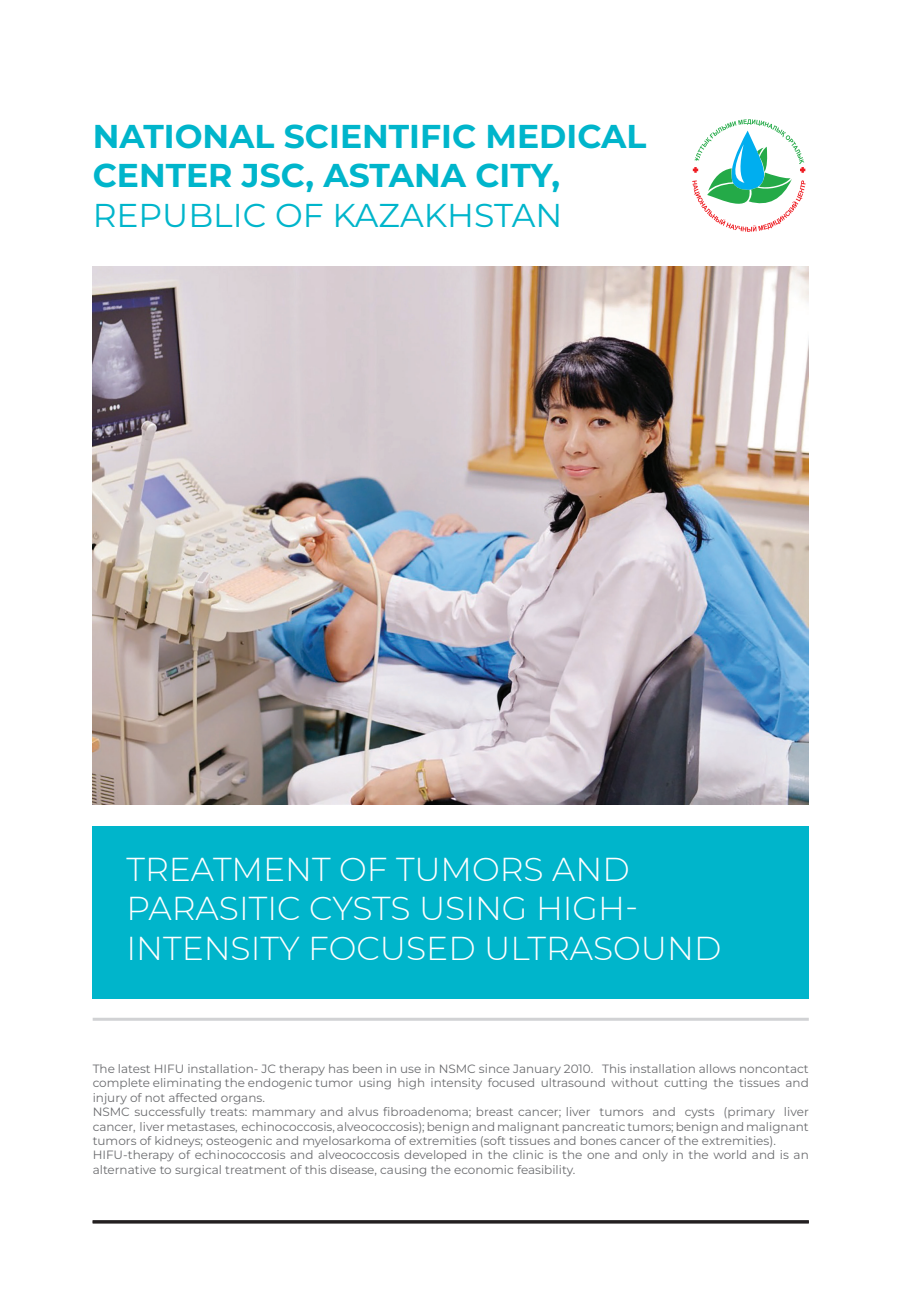
<style>
.page{position:relative;width:915px;height:1306px;background:#fff}
.page>*{position:absolute;margin:0;border:0;box-sizing:border-box;transform-origin:0 0}
.t1{font:300 33px/39.6px "Montserrat";color:#fff}
.t2{font:700 33px/39.6px "Montserrat";color:#00b5cb}
.t3{font:33px "Montserrat";color:#00b5cb}
.t4{font:12px/14.4px "Montserrat";color:#6c6d70}
</style>
<div class="page">
<hr style="left:93px;top:1220px;width:715px;height:3px;background:#231f20">
<svg style="left:692px;top:119px;width:113px;height:113px"></svg>
<img style="left:93px;top:267px;width:715px;height:537px">
<div style="left:93px;top:826px;width:715px;height:172px;background:#00b5cb"></div>
<hr style="left:93px;top:1017px;width:715px;height:3px;background:#d1d2d4">
<h1 class="t2" style="left:93px;top:115px;width:555px">NATIONAL SCIENTIFIC MEDICAL<br>CENTER JSC, ASTANA CITY,</h1>
<h1 class="t3" style="left:93px;top:193px;width:471px">REPUBLIC OF KAZAKHSTAN</h1>
<h1 class="t1" style="left:126px;top:848px;width:596px">TREATMENT OF TUMORS AND<br>PARASITIC CYSTS USING HIGH-<br>INTENSITY FOCUSED ULTRASOUND</h1>
<p class="t4" style="left:93px;top:1061px;width:717px">The latest HIFU installation- JC therapy has been in use in NSMC since January 2010. This installation allows noncontact complete eliminating the endogenic tumor using high intensity focused ultrasound without cutting the tissues and injury of not affected organs.<br>NSMC successfully treats: mammary and alvus fibroadenoma; breast cancer; liver tumors and cysts (primary liver cancer, liver metastases, echinococcosis, alveococcosis); benign and malignant pancreatic tumors; benign and malignant tumors of kidneys; osteogenic and myelosarkoma of extremities (soft tissues and bones cancer of the extremities).<br>HIFU-therapy of echinococcosis and alveococcosis developed in the clinic is the one and only in the world and is an alternative to surgical treatment of this disease, causing the economic feasibility.</p>
</div>
